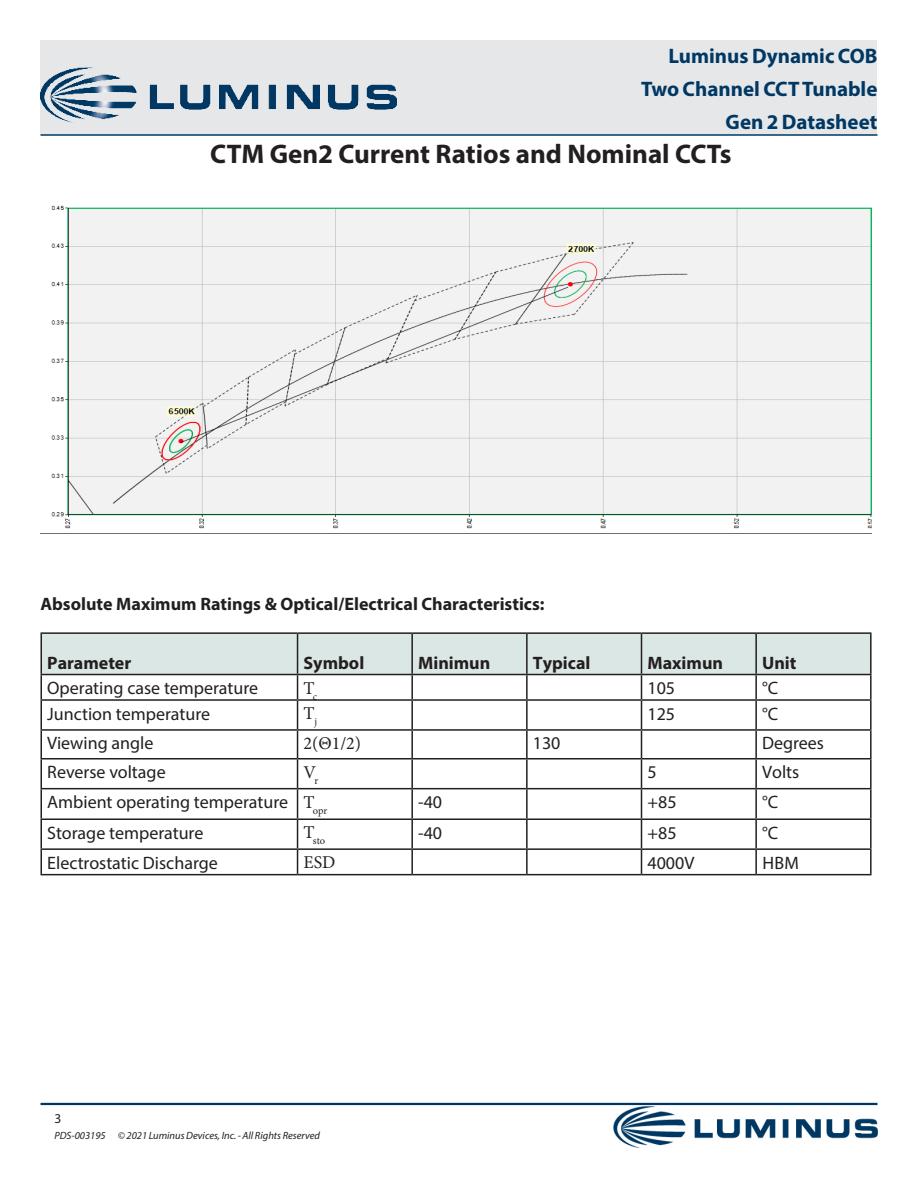
<style>
.page{position:relative;width:918px;height:1188px;background:#fff}
.page>*{position:absolute;margin:0;border:0;box-sizing:border-box;transform-origin:0 0}
.t1{font:700 27px "Myriad Pro";color:#231f20}
.DS_Title1{font:700 21px "Myriad Pro";color:#003863}
.t2{font:18px "Myriad Pro";color:#231f20}
.t3{font:700 18px "Myriad Pro";color:#231f20}
.t4{font:18px "Myriad Pro";color:#231f20}
.t5{font:18px "Minion Pro";color:#231f20}
.zzFooterRight2{font:13.5px "Myriad Pro";color:#231f20}
.zzFooterRight1{font:italic 10.5px "Myriad Pro";color:#231f20}
.t6{font:10.5px "Minion Pro";letter-spacing:-.01em;color:#231f20}
.s1{font-style:inherit}
</style>
<div class="page">
<div style="left:40px;top:40px;width:838px;height:95px;background:#e6e7e9"></div>
<hr style="left:40px;top:1103px;width:838px;height:2px;background:#003863">
<hr style="left:40px;top:134px;width:838px;height:2px;background:#003863">
<img style="left:614px;top:1106px;width:264px;height:42px">
<hr style="left:40px;top:632px;width:258px;height:2px;background:#231f20">
<hr style="left:40px;top:634px;width:2px;height:40px;background:#231f20">
<hr style="left:298px;top:632px;width:114px;height:2px;background:#231f20">
<hr style="left:412px;top:632px;width:115px;height:2px;background:#231f20">
<hr style="left:527px;top:632px;width:115px;height:2px;background:#231f20">
<hr style="left:642px;top:632px;width:114px;height:2px;background:#231f20">
<hr style="left:756px;top:632px;width:116px;height:2px;background:#231f20">
<hr style="left:870px;top:634px;width:2px;height:40px;background:#231f20">
<hr style="left:40px;top:674px;width:258px;height:1px;background:#231f20">
<hr style="left:40px;top:675px;width:2px;height:24px;background:#231f20">
<hr style="left:756px;top:674px;width:116px;height:1px;background:#231f20">
<hr style="left:870px;top:675px;width:2px;height:24px;background:#231f20">
<hr style="left:40px;top:699px;width:258px;height:2px;background:#231f20">
<hr style="left:40px;top:701px;width:2px;height:28px;background:#231f20">
<hr style="left:756px;top:699px;width:116px;height:2px;background:#231f20">
<hr style="left:870px;top:701px;width:2px;height:28px;background:#231f20">
<hr style="left:40px;top:729px;width:258px;height:2px;background:#231f20">
<hr style="left:40px;top:731px;width:2px;height:27px;background:#231f20">
<hr style="left:756px;top:729px;width:116px;height:2px;background:#231f20">
<hr style="left:870px;top:731px;width:2px;height:27px;background:#231f20">
<hr style="left:40px;top:758px;width:258px;height:2px;background:#231f20">
<hr style="left:40px;top:760px;width:2px;height:28px;background:#231f20">
<hr style="left:756px;top:758px;width:116px;height:2px;background:#231f20">
<hr style="left:870px;top:760px;width:2px;height:28px;background:#231f20">
<hr style="left:40px;top:788px;width:258px;height:1px;background:#231f20">
<hr style="left:40px;top:789px;width:2px;height:29px;background:#231f20">
<hr style="left:756px;top:788px;width:116px;height:1px;background:#231f20">
<hr style="left:870px;top:789px;width:2px;height:29px;background:#231f20">
<hr style="left:40px;top:818px;width:258px;height:2px;background:#231f20">
<hr style="left:40px;top:820px;width:2px;height:28px;background:#231f20">
<hr style="left:756px;top:818px;width:116px;height:2px;background:#231f20">
<hr style="left:870px;top:820px;width:2px;height:28px;background:#231f20">
<hr style="left:40px;top:848px;width:258px;height:2px;background:#231f20">
<hr style="left:40px;top:850px;width:2px;height:24px;background:#231f20">
<svg style="left:41px;top:633px;width:830px;height:241px"></svg>
<hr style="left:756px;top:848px;width:116px;height:2px;background:#231f20">
<hr style="left:755px;top:850px;width:2px;height:24px;background:#231f20">
<hr style="left:870px;top:850px;width:2px;height:24px;background:#231f20">
<hr style="left:40px;top:874px;width:258px;height:1px;background:#231f20">
<hr style="left:298px;top:874px;width:114px;height:1px;background:#231f20">
<hr style="left:412px;top:874px;width:115px;height:1px;background:#231f20">
<hr style="left:527px;top:874px;width:115px;height:1px;background:#231f20">
<hr style="left:642px;top:874px;width:114px;height:1px;background:#231f20">
<hr style="left:756px;top:874px;width:116px;height:1px;background:#231f20">
<img style="left:41px;top:67px;width:355px;height:56px">
<img style="left:41px;top:205px;width:831px;height:329px">
<p class="DS_Title1" style="left:668px;top:42px;width:211px">Luminus Dynamic COB</p>
<p class="DS_Title1" style="left:641px;top:75px;width:238px">Two Channel CCT Tunable</p>
<p class="DS_Title1" style="left:726px;top:108px;width:153px">Gen 2 Datasheet</p>
<p class="t1" style="left:210px;top:136px;width:523px"><span class="s1">CTM G</span>en2 Current Ratios and Nominal CCTs</p>
<p class="t3" style="left:40px;top:592px;width:506px">Absolute Maximum Ratings &amp; Optical/Electrical Characteristics:</p>
<p class="t3" style="left:47px;top:651px;width:85px"><span class="s1">P</span>arameter</p>
<p class="t3" style="left:304px;top:651px;width:62px"><span class="s1">S</span>ymbol</p>
<p class="t3" style="left:418px;top:651px;width:74px"><span class="s1">M</span>inimun</p>
<p class="t3" style="left:533px;top:651px;width:59px"><span class="s1">T</span>ypical</p>
<p class="t3" style="left:648px;top:651px;width:77px">Maximun</p>
<p class="t3" style="left:762px;top:651px;width:36px">Unit</p>
<p class="t2" style="left:47px;top:677px;width:212px">Operating case temperature</p>
<p class="t5" style="left:304px;top:676px;width:15px">T<sub>c</sub></p>
<p class="t4" style="left:648px;top:677px;width:29px">105</p>
<p class="t4" style="left:762px;top:677px;width:18px">°C</p>
<p class="t2" style="left:47px;top:702px;width:164px"><span class="s1">J</span>unction temperature</p>
<p class="t5" style="left:304px;top:701px;width:15px">T<sub>j</sub></p>
<p class="t4" style="left:648px;top:702px;width:29px">125</p>
<p class="t4" style="left:762px;top:702px;width:18px">°C</p>
<p class="t2" style="left:47px;top:732px;width:108px">Viewing angle</p>
<p class="t5" style="left:304px;top:731px;width:59px">2(Θ1/2)</p>
<p class="t4" style="left:533px;top:732px;width:29px">130</p>
<p class="t2" style="left:762px;top:732px;width:63px"><span class="s1">D</span>egrees</p>
<p class="t2" style="left:47px;top:761px;width:120px">Reverse voltage</p>
<p class="t5" style="left:304px;top:760px;width:16px">V<sub>r</sub></p>
<p class="t4" style="left:648px;top:761px;width:11px">5</p>
<p class="t2" style="left:762px;top:761px;width:39px"><span class="s1">V</span>olts</p>
<p class="t2" style="left:47px;top:791px;width:242px">Ambient operating temperature</p>
<p class="t6" style="left:304px;top:803px;width:25px"><sup>T</sup>opr</p>
<p class="t4" style="left:418px;top:791px;width:25px">-40</p>
<p class="t4" style="left:648px;top:791px;width:31px">+85</p>
<p class="t4" style="left:762px;top:791px;width:18px">°C</p>
<p class="t2" style="left:47px;top:822px;width:158px"><span class="s1">S</span>torage temperature</p>
<p class="t6" style="left:304px;top:834px;width:23px"><sup>T</sup>sto</p>
<p class="t4" style="left:418px;top:822px;width:25px">-40</p>
<p class="t4" style="left:648px;top:822px;width:31px">+85</p>
<p class="t4" style="left:762px;top:822px;width:18px">°C</p>
<p class="t2" style="left:47px;top:852px;width:172px">Electrostatic Discharge</p>
<p class="t5" style="left:304px;top:850px;width:33px">ESD</p>
<p class="t4" style="left:648px;top:852px;width:48px">4000V</p>
<p class="t2" style="left:762px;top:852px;width:38px">HBM</p>
<p class="zzFooterRight2" style="left:54px;top:1110px;width:8px">3</p>
<p class="zzFooterRight1" style="left:54px;top:1129px;width:267px">PDS-003195 © 2021 Luminus Devices, Inc. - All Rights Reserved</p>
</div>
